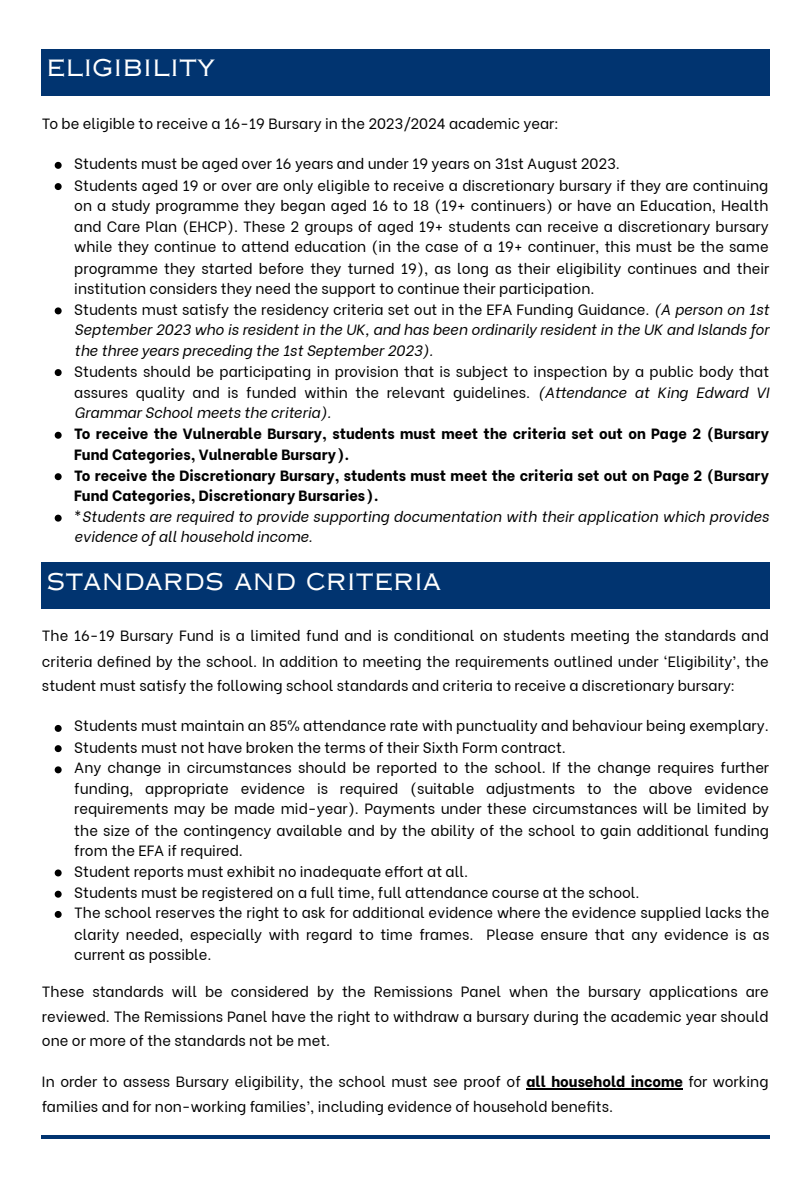
<style>
.page{position:relative;width:810px;height:1181px;background:#fff}
.page>*{position:absolute;margin:0;border:0;box-sizing:border-box;transform-origin:0 0}
.t1{font:27px "Copperplate Gothic LT Pro 32 AB";color:#fff}
.t2{font:14.85px/20.7px "Be Vietnam";color:#000;text-align:justify}
.t3{font:italic 14.85px/20.7px "Be Vietnam";color:#000;text-align:justify}
.t4{font:800 14.85px/20.2px "Be Vietnam";color:#000}
.s1{font-style:normal}
.s2{font-style:italic}
.s3{font-weight:800}
</style>
<div class="page">
<hr style="left:527px;top:1088px;width:156px;height:1px;background:#000">
<div style="left:42px;top:49px;width:728px;height:46px;background:#013470"></div>
<svg style="left:55px;top:162px;width:7px;height:7px"></svg>
<svg style="left:55px;top:183px;width:7px;height:7px"></svg>
<svg style="left:55px;top:307px;width:7px;height:7px"></svg>
<svg style="left:55px;top:369px;width:7px;height:7px"></svg>
<svg style="left:55px;top:432px;width:7px;height:7px"></svg>
<svg style="left:55px;top:473px;width:7px;height:7px"></svg>
<svg style="left:55px;top:514px;width:7px;height:7px"></svg>
<div style="left:42px;top:562px;width:728px;height:46px;background:#013470"></div>
<svg style="left:55px;top:725px;width:7px;height:7px"></svg>
<svg style="left:55px;top:745px;width:7px;height:7px"></svg>
<svg style="left:55px;top:766px;width:7px;height:7px"></svg>
<svg style="left:55px;top:869px;width:7px;height:7px"></svg>
<svg style="left:55px;top:890px;width:7px;height:7px"></svg>
<svg style="left:55px;top:911px;width:7px;height:6px"></svg>
<hr style="left:42px;top:1135px;width:728px;height:3px;background:#013470">
<p class="t1" style="left:46px;top:57px;width:171px">ELIGIBILITY</p>
<p class="t2" style="left:42px;top:112px;width:518px">To be eligible to receive a 16-19 Bursary in the 2023/2024 academic year:</p>
<p class="t2" style="left:74px;top:152px;width:547px">Students must be aged over 16 years and under 19 years on 31st August 2023.</p>
<p class="t2" style="left:74px;top:173px;width:697px">Students aged 19 or over are only eligible to receive a discretionary bursary if they are continuing on a study programme they began aged 16 to 18 (19+ continuers) or have an Education, Health and Care Plan (EHCP). These 2 groups of aged 19+ students can receive a discretionary bursary while they continue to attend education (in the case of a 19+ continuer, this must be the same programme they started before they turned 19), as long as their eligibility continues and their institution considers they need the support to continue their participation.</p>
<p class="t3" style="left:74px;top:298px;width:696px"><span class="s1">Students must satisfy the residency criteria set out in the EFA Funding Guidance.</span> (A person on 1st September 2023 who is resident in the UK, and has been ordinarily resident in the UK and Islands for the three years preceding the 1st September 2023).</p>
<p class="t2" style="left:74px;top:359px;width:696px">Students should be participating in provision that is subject to inspection by a public body that assures quality and is funded within the relevant guidelines. <span class="s2">(Attendance at King Edward VI Grammar School meets the criteria).</span></p>
<p class="t4" style="left:74px;top:422px;width:696px">To receive the Vulnerable Bursary, students must meet the criteria set out on Page 2 (Bursary<br>Fund Categories, Vulnerable Bursary).</p>
<p class="t4" style="left:74px;top:463px;width:696px">To receive the Discretionary Bursary, students must meet the criteria set out on Page 2 (Bursary<br>Fund Categories, Discretionary Bursaries).</p>
<p class="t3" style="left:74px;top:505px;width:696px;line-height:20.2px"><span class="s1">*</span>Students are required to provide supporting documentation with their application which provides evidence of all household income.</p>
<p class="t1" style="left:46px;top:570px;width:397px">STANDARDS AND CRITERIA</p>
<p class="t2" style="left:42px;top:622px;width:729px;line-height:24.8px">The 16-19 Bursary Fund is a limited fund and is conditional on students meeting the standards and criteria defined by the school. In addition to meeting the requirements outlined under ‘Eligibility’, the student must satisfy the following school standards and criteria to receive a discretionary bursary:</p>
<p class="t2" style="left:74px;top:714px;width:696px">Students must maintain an 85% attendance rate with punctuality and behaviour being exemplary.</p>
<p class="t2" style="left:74px;top:735px;width:493px">Students must not have broken the terms of their Sixth Form contract.</p>
<p class="t2" style="left:74px;top:755px;width:696px">Any change in circumstances should be reported to the school. If the change requires further funding, appropriate evidence is required (suitable adjustments to the above evidence requirements may be made mid-year). Payments under these circumstances will be limited by the size of the contingency available and by the ability of the school to gain additional funding from the EFA if required.</p>
<p class="t2" style="left:74px;top:859px;width:395px">Student reports must exhibit no inadequate effort at all.</p>
<p class="t2" style="left:74px;top:881px;width:567px">Students must be registered on a full time, full attendance course at the school.</p>
<p class="t2" style="left:74px;top:901px;width:697px">The school reserves the right to ask for additional evidence where the evidence supplied lacks the clarity needed, especially with regard to time frames. Please ensure that any evidence is as current as possible.</p>
<p class="t2" style="left:42px;top:978px;width:728px;line-height:24.3px">These standards will be considered by the Remissions Panel when the bursary applications are reviewed. The Remissions Panel have the right to withdraw a bursary during the academic year should one or more of the standards not be met.</p>
<p class="t2" style="left:42px;top:1068px;width:728px;line-height:24.3px">In order to assess Bursary eligibility, the school must see proof of <span class="s3">all household income</span> for working families and for non-working families’, including evidence of household benefits.</p>
</div>
